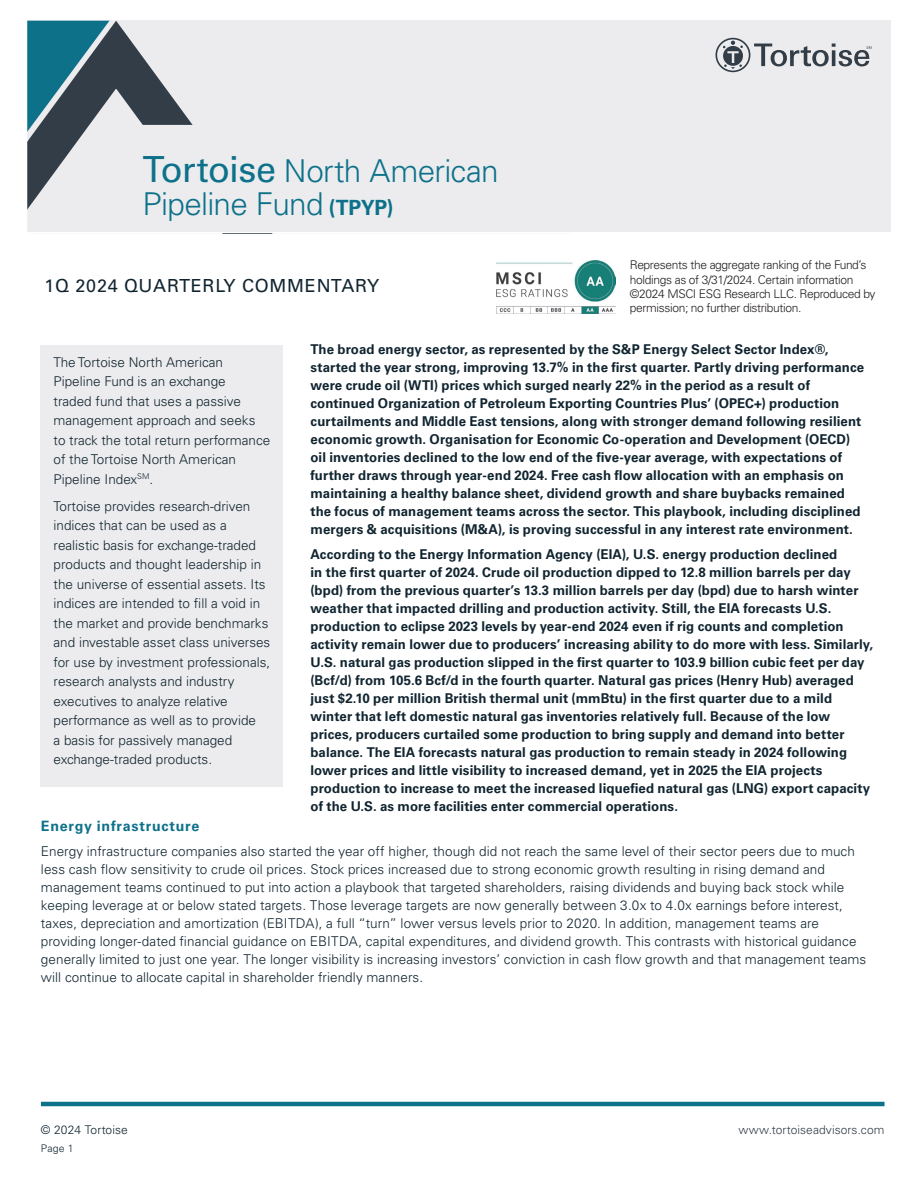
<style>
.page{position:relative;width:918px;height:1188px;background:#fff}
.page>*{position:absolute;margin:0;border:0;box-sizing:border-box;transform-origin:0 0}
.Fund_Tag{font:300 31.5px/33px "Univers LT Std";letter-spacing:-.02em;color:#0e718a}
.Heading_4{font:18px "Univers LT Std";letter-spacing:.04em;color:#112530}
.t1{font:700 14.25px "Univers LT Std";letter-spacing:.05em;color:#0e718a}
.t2{font:700 13.5px/18px "Univers LT Std";letter-spacing:.005em;color:#112530}
.t3{font:300 13.5px/19.5px "Univers LT Std";color:#112530}
.t4{font:300 12px/14.4px "Univers LT Std";letter-spacing:-.03em;color:#231f20}
.t5{font:300 12px "Univers LT Std";letter-spacing:.005em;color:#323d47}
.t6{font:300 12px "Univers LT Std";letter-spacing:.005em;color:#112530}
.t7{font:300 10.5px "Univers LT Std";color:#112530}
.s1{font-weight:400;font-size:36px}
.s2{font-weight:700;font-size:21px}
</style>
<div class="page">
<hr style="left:41px;top:1102px;width:844px;height:4px;background:#0e718a">
<div style="left:40px;top:345px;width:244px;height:441px;background:#ececee"></div>
<div style="left:27px;top:21px;width:864px;height:212px;background:#ececee"></div>
<svg style="left:27px;top:20px;width:375px;height:105px"></svg>
<svg style="left:27px;top:21px;width:83px;height:104px;background:#356c7d"></svg>
<svg style="left:27px;top:125px;width:544px;height:108px"></svg>
<svg style="left:716px;top:38px;width:156px;height:34px"></svg>
<img style="left:496px;top:261px;width:120px;height:52px">
<p class="Fund_Tag" style="left:142px;top:155px;width:358px"><span class="s1">Tortoise</span> North American<br>Pipeline Fund <span class="s2">(TPYP)</span></p>
<p class="Heading_4" style="left:44px;top:275px;width:336px">1Q 2024 QUARTERLY COMMENTARY</p>
<p class="t4" style="left:630px;top:258px;width:247px">Represents the aggregate ranking of the Fund’s holdings as of 3/31/2024. Certain information ©2024 MSCI ESG Research LLC. Reproduced by permission; no further distribution.</p>
<p class="t3" style="left:54px;top:352px;width:218px">The Tortoise North American<br>Pipeline Fund is an exchange<br>traded fund that uses a passive management approach and seeks to track the total return performance of the Tortoise North American<br>Pipeline Index<sup>SM</sup>.</p>
<p class="t3" style="left:54px;top:496px;width:218px">Tortoise provides research-driven indices that can be used as a realistic basis for exchange-traded products and thought leadership in the universe of essential assets. Its indices are intended to fill a void in the market and provide benchmarks and investable asset class universes for use by investment professionals, research analysts and industry executives to analyze relative performance as well as to provide<br>a basis for passively managed exchange-traded products.</p>
<p class="t2" style="left:310px;top:341px;width:555px">The broad energy sector, as represented by the S&amp;P Energy Select Sector Index®, started the year strong, improving 13.7% in the first quarter. Partly driving performance were crude oil (WTI) prices which surged nearly 22% in the period as a result of continued Organization of Petroleum Exporting Countries Plus’ (OPEC+) production curtailments and Middle East tensions, along with stronger demand following resilient economic growth. Organisation for Economic Co-operation and Development (OECD) oil inventories declined to the low end of the five-year average, with expectations of further draws through year-end 2024. Free cash flow allocation with an emphasis on maintaining a healthy balance sheet, dividend growth and share buybacks remained the focus of management teams across the sector. This playbook, including disciplined mergers &amp; acquisitions (M&amp;A), is proving successful in any interest rate environment.</p>
<p class="t2" style="left:310px;top:545px;width:564px">According to the Energy Information Agency (EIA), U.S. energy production declined<br>in the first quarter of 2024. Crude oil production dipped to 12.8 million barrels per day (bpd) from the previous quarter’s 13.3 million barrels per day (bpd) due to harsh winter weather that impacted drilling and production activity. Still, the EIA forecasts U.S. production to eclipse 2023 levels by year-end 2024 even if rig counts and completion activity remain lower due to producers’ increasing ability to do more with less. Similarly, U.S. natural gas production slipped in the first quarter to 103.9 billion cubic feet per day (Bcf/d) from 105.6 Bcf/d in the fourth quarter. Natural gas prices (Henry Hub) averaged just $2.10 per million British thermal unit (mmBtu) in the first quarter due to a mild winter that left domestic natural gas inventories relatively full. Because of the low prices, producers curtailed some production to bring supply and demand into better balance. The EIA forecasts natural gas production to remain steady in 2024 following lower prices and little visibility to increased demand, yet in 2025 the EIA projects production to increase to meet the increased liquefied natural gas (LNG) export capacity of the U.S. as more facilities enter commercial operations.</p>
<p class="t1" style="left:41px;top:818px;width:160px">Energy infrastructure</p>
<p class="t3" style="left:41px;top:842px;width:827px;line-height:18px">Energy infrastructure companies also started the year off higher, though did not reach the same level of their sector peers due to much less cash flow sensitivity to crude oil prices. Stock prices increased due to strong economic growth resulting in rising demand and management teams continued to put into action a playbook that targeted shareholders, raising dividends and buying back stock while keeping leverage at or below stated targets. Those leverage targets are now generally between 3.0x to 4.0x earnings before interest, taxes, depreciation and amortization (EBITDA), a full “turn” lower versus levels prior to 2020. In addition, management teams are providing longer-dated financial guidance on EBITDA, capital expenditures, and dividend growth. This contrasts with historical guidance generally limited to just one year. The longer visibility is increasing investors’ conviction in cash flow growth and that management teams will continue to allocate capital in shareholder friendly manners.</p>
<p class="t6" style="left:41px;top:1123px;width:88px">© 2024 Tortoise</p>
<p class="t5" style="left:738px;top:1123px;width:148px">www.tortoiseadvisors.com</p>
<p class="t7" style="left:41px;top:1142px;width:34px">Page 1</p>
</div>
